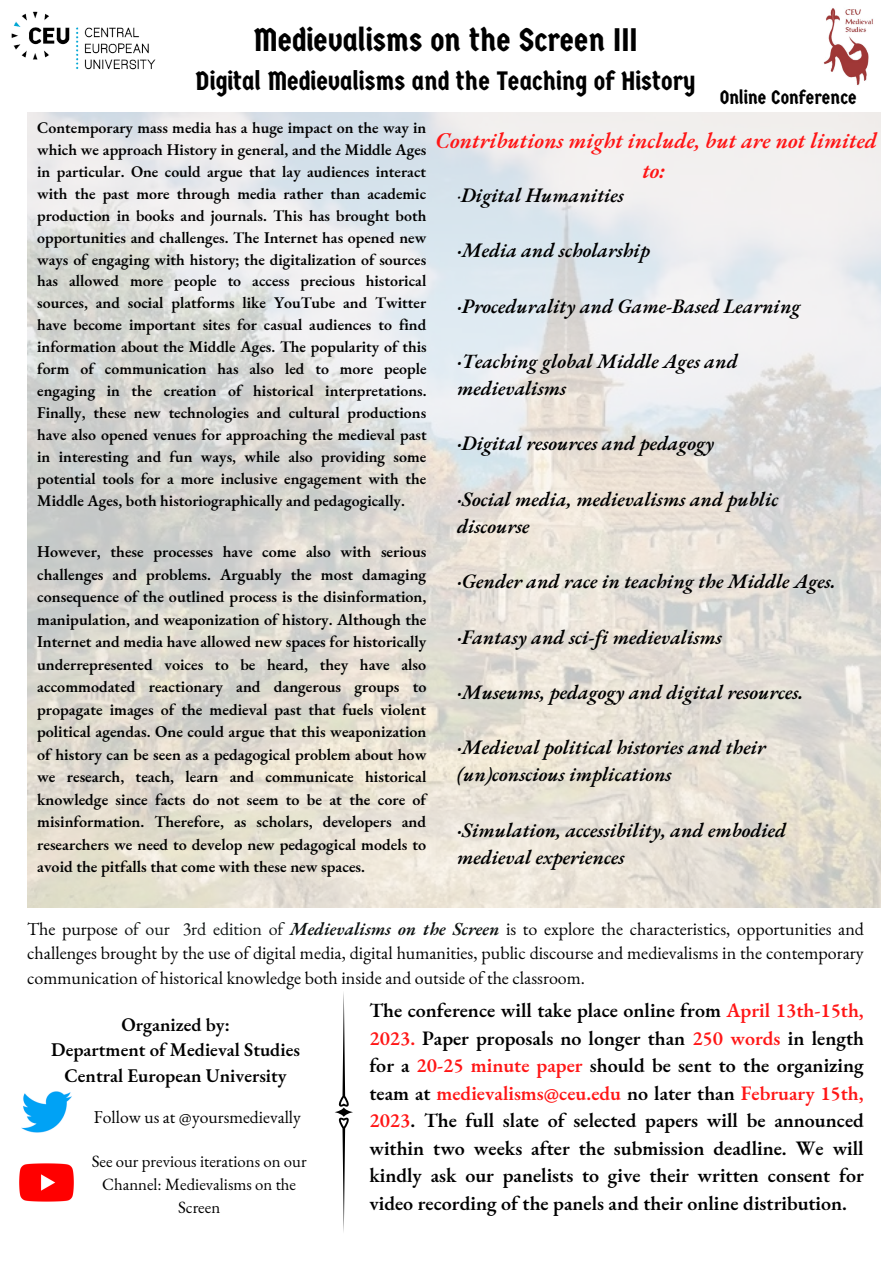
<style>
.page{position:relative;width:893px;height:1263px;background:#fff}
.page>*{position:absolute;margin:0;border:0;box-sizing:border-box;transform-origin:0 0}
.t1{font:32.55px "Germania One";color:#000}
.t2{font:26.55px "Germania One";color:#000}
.t3{font:italic 600 22.12px/30.4px "EB Garamond";color:#ff1616;text-align:center}
.t4{font:italic 600 20.02px/27.6px "EB Garamond";color:#000}
.t5{font:600 20.02px/27.6px "EB Garamond";color:#000;text-align:justify}
.t6{font:19.5px "Germania One";color:#000}
.t7{font:600 18.9px/25.9px "EB Garamond";color:#000;text-align:center}
.t8{font:18px/24.8px "EB Garamond";color:#000;text-align:justify}
.t9{font:17.62px "EB Garamond";color:#000}
.t10{font:16.73px/23.1px "EB Garamond";color:#000;text-align:center}
.t11{font:600 16.12px/22.5px "EB Garamond";color:#000;text-align:justify}
.t12{font:600 15.9px/22px "EB Garamond";color:#000;text-align:justify}
.s1{font-weight:400}
.s2{color:#0f1413}
.s3{font-weight:600;font-style:italic;color:#0f1413}
.s4{color:#ff1616}
</style>
<div class="page">
<img style="left:823px;top:8px;width:50px;height:77px">
<img style="left:11px;top:11px;width:145px;height:59px">
<svg style="left:335px;top:992px;width:18px;height:240px"></svg>
<img style="left:21px;top:1091px;width:51px;height:41px">
<img style="left:27px;top:113px;width:853px;height:795px">
<img style="left:19px;top:1163px;width:55px;height:39px">
<h1 class="t1" style="left:254px;top:22px;width:385px">Medievalisms on the Screen III</h1>
<h2 class="t2" style="left:196px;top:66px;width:502px">Digital Medievalisms and the Teaching of History</h2>
<p class="t6" style="left:720px;top:86px;width:138px">Online Conference</p>
<p class="t12" style="left:37px;top:116px;width:391px">Contemporary mass media has a huge impact on the way in which we approach History in general, and the Middle Ages in particular. One could argue that lay audiences interact with the past more through media rather than academic production in books and journals. This has brought both opportunities and challenges. The Internet has opened new ways of engaging with history; the digitalization of sources has allowed more people to access precious historical sources, and social platforms like YouTube and Twitter have become important sites for casual audiences to find information about the Middle Ages. The popularity of this form of communication has also led to more people engaging in the creation of historical interpretations.<br>Finally, these new technologies and cultural productions have also opened venues for approaching the medieval past in interesting and fun ways, while also providing some potential tools for a more inclusive engagement with the Middle Ages, both historiographically and pedagogically.</p>
<p class="t11" style="left:37px;top:540px;width:391px">However, these processes have come also with serious challenges and problems. Arguably the most damaging consequence of the outlined process is the disinformation, manipulation, and weaponization of history. Although the Internet and media have allowed new spaces for historically underrepresented voices to be heard, they have also accommodated reactionary and dangerous groups to propagate images of the medieval past that fuels violent political agendas. One could argue that this weaponization of history can be seen as a pedagogical problem about how we research, teach, learn and communicate historical knowledge since facts do not seem to be at the core of misinformation. Therefore, as scholars, developers and researchers we need to develop new pedagogical models to avoid the pitfalls that come with these new spaces.</p>
<h3 class="t3" style="left:435px;top:125px;width:443px">Contributions might include, but are not limited to:</h3>
<p class="t4" style="left:457px;top:181px;width:168px"><span class="s1">·</span>Digital Humanities</p>
<p class="t4" style="left:457px;top:236px;width:194px">·Media and scholarship</p>
<p class="t4" style="left:457px;top:292px;width:345px">·Procedurality and Game-Based Learning</p>
<p class="t4" style="left:457px;top:347px;width:282px">·Teaching global Middle Ages and medievalisms</p>
<p class="t4" style="left:457px;top:429px;width:259px">·Digital resources and pedagogy</p>
<p class="t4" style="left:457px;top:485px;width:323px">·Social media, medievalisms and public discourse</p>
<p class="t4" style="left:457px;top:567px;width:380px">·Gender and race in teaching the Middle Ages.</p>
<p class="t4" style="left:457px;top:623px;width:266px">·Fantasy and sci-fi medievalisms</p>
<p class="t4" style="left:457px;top:678px;width:348px">·Museums, pedagogy and digital resources.</p>
<p class="t4" style="left:457px;top:733px;width:310px">·Medieval political histories and their (un)conscious implications</p>
<p class="t4" style="left:457px;top:816px;width:330px">·Simulation, accessibility, and embodied medieval experiences</p>
<p class="t8" style="left:27px;top:916px;width:838px">The purpose <span class="s2">of our 3rd edition of</span> <span class="s3">Medievalisms on the Screen</span> is to explore the characteristics, opportunities and challenges brought by the use of digital media, digital humanities, public discourse and medievalisms in the contemporary communication of historical knowledge both inside and outside of the classroom.</p>
<p class="t5" style="left:369px;top:996px;width:496px">The conference will take place online from <span class="s4">April 13th-15th, 2023.</span> Paper proposals no longer than <span class="s4">250 words</span> in length for a <span class="s4">20-25 minute paper</span> should be sent to the organizing team at <span class="s4">medievalisms@ceu.edu</span> no later than <span class="s4">February 15th, 2023</span>. The full slate of selected papers will be announced within two weeks after the submission deadline. We will kindly ask our panelists to give their written consent for video recording of the panels and their online distribution.</p>
<p class="t7" style="left:51px;top:1011px;width:250px">Organized by:<br>Department of Medieval Studies<br>Central European University</p>
<p class="t9" style="left:94px;top:1105px;width:208px">Follow us at @yoursmedievally</p>
<p class="t10" style="left:92px;top:1149px;width:216px">See our previous iterations on our<br>Channel: Medievalisms on the<br>Screen</p>
</div>
